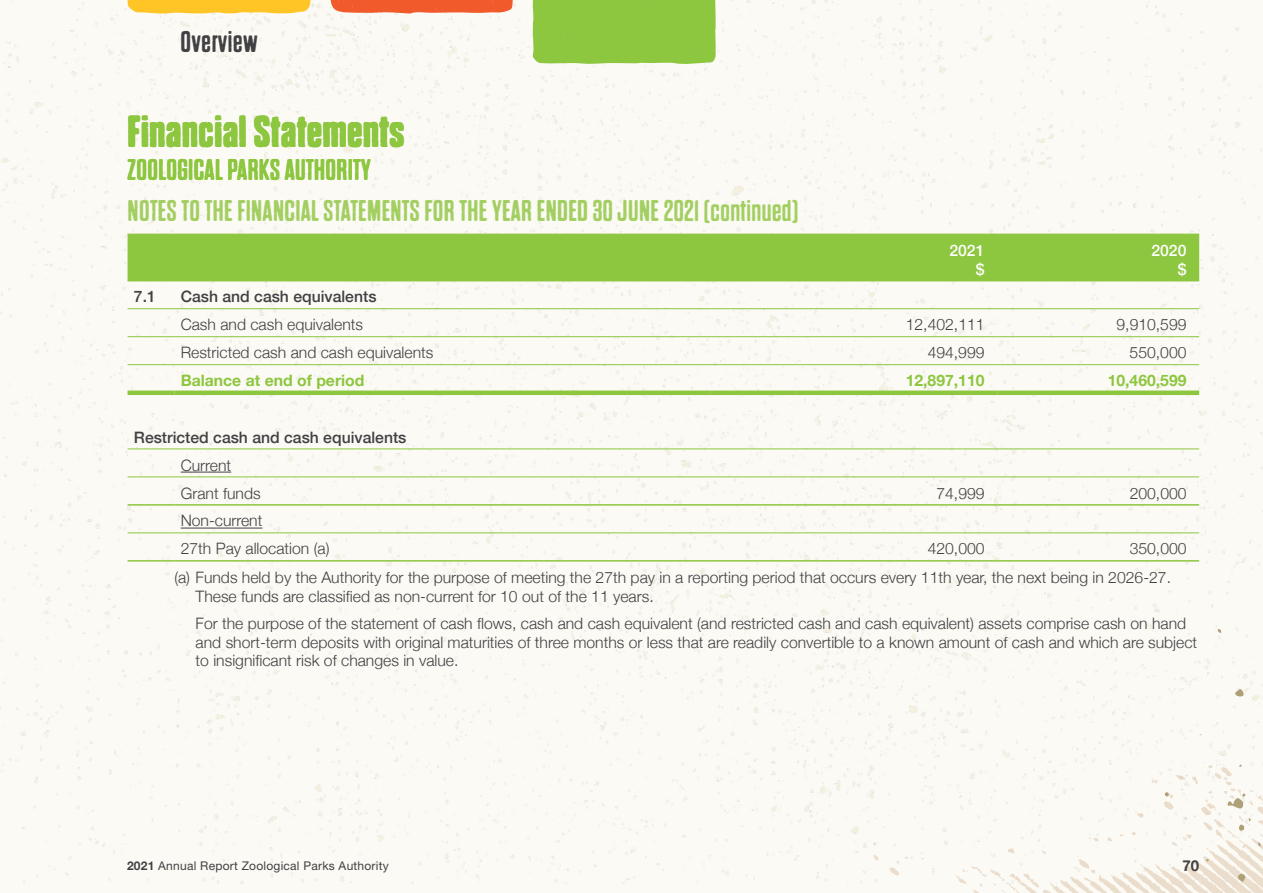
<style>
.page{position:relative;width:1263px;height:893px;background:#fff}
.page>*{position:absolute;margin:0;border:0;box-sizing:border-box;transform-origin:0 0}
.t1{font:700 45px "Dharma Gothic P";letter-spacing:.01em;color:#8dc63f}
.t2{font:30px "Dharma Gothic P";letter-spacing:.01em;color:#a3cf62}
.t3{font:30px "Dharma Gothic P";letter-spacing:.01em;color:#8dc63f}
.t4{font:30px "Dharma Gothic P";letter-spacing:.02em;color:#414042}
.t5{font:300 15.75px/28px "Helvetica Neue";color:#414042}
.t6{font:500 15.75px "Helvetica Neue";color:#414042}
.t7{font:700 15.75px "Helvetica Neue";color:#8dc63f}
.t8{font:500 15.75px/18.8px "Helvetica Neue";color:#fff;text-align:right}
.t9{font:700 15px "Helvetica Neue";color:#414042}
.t10{font:12px "Helvetica Neue LT Std";letter-spacing:.02em;color:#414042}
.s1{font-family:"Helvetica Neue";font-weight:700}
</style>
<div class="page">
<div style="left:0;top:0;width:1263px;height:884px;background:#fcfaf5"></div>
<svg style="left:872px;top:854px;width:7px;height:9px"></svg>
<svg style="left:889px;top:856px;width:19px;height:20px"></svg>
<svg style="left:873px;top:842px;width:3px;height:4px"></svg>
<svg style="left:955px;top:762px;width:308px;height:131px"></svg>
<svg style="left:1233px;top:687px;width:15px;height:12px"></svg>
<svg style="left:1217px;top:628px;width:5px;height:5px"></svg>
<div style="left:128px;top:235px;width:1071px;height:46px;background:#8dc63f"></div>
<hr style="left:128px;top:234px;width:46px;height:1px;background:#8dc63f">
<hr style="left:174px;top:234px;width:536px;height:1px;background:#8dc63f">
<hr style="left:710px;top:234px;width:85px;height:1px;background:#8dc63f">
<hr style="left:795px;top:234px;width:202px;height:1px;background:#8dc63f">
<hr style="left:997px;top:234px;width:202px;height:1px;background:#8dc63f">
<hr style="left:128px;top:336px;width:46px;height:1px;background:#8dc63f">
<hr style="left:174px;top:336px;width:536px;height:1px;background:#8dc63f">
<hr style="left:710px;top:336px;width:85px;height:1px;background:#8dc63f">
<hr style="left:795px;top:336px;width:202px;height:1px;background:#8dc63f">
<hr style="left:997px;top:336px;width:202px;height:1px;background:#8dc63f">
<hr style="left:128px;top:364px;width:46px;height:1px;background:#8dc63f">
<hr style="left:174px;top:364px;width:536px;height:1px;background:#8dc63f">
<hr style="left:710px;top:364px;width:85px;height:1px;background:#8dc63f">
<hr style="left:795px;top:364px;width:202px;height:1px;background:#8dc63f">
<hr style="left:997px;top:364px;width:202px;height:1px;background:#8dc63f">
<hr style="left:128px;top:449px;width:46px;height:1px;background:#8dc63f">
<hr style="left:174px;top:449px;width:536px;height:1px;background:#8dc63f">
<hr style="left:710px;top:449px;width:85px;height:1px;background:#8dc63f">
<hr style="left:795px;top:449px;width:202px;height:1px;background:#8dc63f">
<hr style="left:997px;top:449px;width:202px;height:1px;background:#8dc63f">
<hr style="left:128px;top:281px;width:46px;height:1px;background:#8dc63f">
<hr style="left:174px;top:281px;width:536px;height:1px;background:#8dc63f">
<hr style="left:710px;top:281px;width:85px;height:1px;background:#8dc63f">
<hr style="left:795px;top:281px;width:202px;height:1px;background:#8dc63f">
<hr style="left:997px;top:281px;width:202px;height:1px;background:#8dc63f">
<hr style="left:128px;top:391px;width:46px;height:4px;background:#8dc63f">
<hr style="left:174px;top:391px;width:536px;height:4px;background:#8dc63f">
<hr style="left:710px;top:391px;width:85px;height:4px;background:#8dc63f">
<hr style="left:795px;top:391px;width:202px;height:4px;background:#8dc63f">
<hr style="left:997px;top:391px;width:202px;height:4px;background:#8dc63f">
<hr style="left:128px;top:308px;width:46px;height:1px;background:#8dc63f">
<hr style="left:174px;top:308px;width:536px;height:1px;background:#8dc63f">
<hr style="left:710px;top:308px;width:85px;height:1px;background:#8dc63f">
<hr style="left:795px;top:308px;width:202px;height:1px;background:#8dc63f">
<hr style="left:997px;top:308px;width:202px;height:1px;background:#8dc63f">
<hr style="left:128px;top:477px;width:46px;height:1px;background:#8dc63f">
<hr style="left:174px;top:477px;width:536px;height:1px;background:#8dc63f">
<hr style="left:710px;top:477px;width:85px;height:1px;background:#8dc63f">
<hr style="left:795px;top:477px;width:202px;height:1px;background:#8dc63f">
<hr style="left:997px;top:477px;width:202px;height:1px;background:#8dc63f">
<hr style="left:128px;top:533px;width:46px;height:1px;background:#8dc63f">
<hr style="left:174px;top:533px;width:536px;height:1px;background:#8dc63f">
<hr style="left:710px;top:533px;width:85px;height:1px;background:#8dc63f">
<hr style="left:795px;top:533px;width:202px;height:1px;background:#8dc63f">
<hr style="left:997px;top:533px;width:202px;height:1px;background:#8dc63f">
<hr style="left:128px;top:504px;width:46px;height:2px;background:#8dc63f">
<hr style="left:174px;top:504px;width:536px;height:2px;background:#8dc63f">
<hr style="left:710px;top:504px;width:85px;height:2px;background:#8dc63f">
<hr style="left:795px;top:504px;width:202px;height:2px;background:#8dc63f">
<hr style="left:997px;top:504px;width:202px;height:2px;background:#8dc63f">
<hr style="left:128px;top:560px;width:46px;height:2px;background:#8dc63f">
<hr style="left:174px;top:560px;width:536px;height:2px;background:#8dc63f">
<hr style="left:710px;top:560px;width:85px;height:2px;background:#8dc63f">
<hr style="left:795px;top:560px;width:202px;height:2px;background:#8dc63f">
<hr style="left:997px;top:560px;width:202px;height:2px;background:#8dc63f">
<hr style="left:181px;top:472px;width:50px;height:1px;background:#414042">
<hr style="left:181px;top:528px;width:81px;height:1px;background:#414042">
<svg style="left:330px;top:0;width:184px;height:14px;background:#f26f44"></svg>
<svg style="left:127px;top:0;width:183px;height:14px;background:#fec93a"></svg>
<div style="left:532px;top:0;width:186px;height:65px;background:#8dc63f"></div>
<h2 class="t4" style="left:181px;top:26px;width:78px">Overview</h2>
<h1 class="t1" style="left:128px;top:108px;width:279px">Financial Statements</h1>
<h2 class="t3" style="left:128px;top:154px;width:245px">ZOOLOGICAL PARKS AUTHORITY</h2>
<h2 class="t2" style="left:128px;top:195px;width:672px">NOTES TO THE FINANCIAL STATEMENTS FOR THE YEAR ENDED 30 JUNE 2021 (continued)</h2>
<p class="t8" style="left:949px;top:240px;width:37px">2021 $</p>
<p class="t8" style="left:1151px;top:240px;width:37px">2020 $</p>
<p class="t6" style="left:134px;top:284px;width:23px">7.1</p>
<p class="t6" style="left:181px;top:284px;width:197px">Cash and cash equivalents</p>
<p class="t5" style="left:181px;top:310px;width:184px">Cash and cash equivalents</p>
<p class="t5" style="left:906px;top:310px;width:80px">12,402,111</p>
<p class="t5" style="left:1116px;top:310px;width:72px">9,910,599</p>
<p class="t5" style="left:181px;top:338px;width:254px">Restricted cash and cash equivalents</p>
<p class="t5" style="left:928px;top:338px;width:58px">494,999</p>
<p class="t5" style="left:1130px;top:338px;width:58px">550,000</p>
<p class="t7" style="left:181px;top:371px;width:185px">Balance at end of period</p>
<p class="t7" style="left:906px;top:371px;width:80px">12,897,110</p>
<p class="t7" style="left:1108px;top:371px;width:80px">10,460,599</p>
<p class="t6" style="left:134px;top:424px;width:274px">Restricted cash and cash equivalents</p>
<p class="t5" style="left:181px;top:451px;width:81px">Current<br>Grant funds</p>
<p class="t5" style="left:936px;top:479px;width:50px">74,999</p>
<p class="t5" style="left:1130px;top:479px;width:58px">200,000</p>
<p class="t5" style="left:181px;top:506px;width:150px">Non-current<br>27th Pay allocation (a)</p>
<p class="t5" style="left:174px;top:534px;width:1014px;text-indent:955px">350,000 (a) Funds held by the Authority for the purpose of meeting the 27th pay in a reporting period that occurs every 11th year, the next being in 2026-27.</p>
<p class="t5" style="left:196px;top:582px;width:992px;line-height:27.3px">These funds are classified as non-current for 10 out of the 11 years.<br>For the purpose of the statement of cash flows, cash and cash equivalent (and restricted cash and cash equivalent) assets comprise cash on hand</p>
<p class="t5" style="left:196px;top:632px;width:1003px;line-height:18.8px">and short-term deposits with original maturities of three months or less that are readily convertible to a known amount of cash and which are subject to insignificant risk of changes in value.</p>
<p class="t5" style="left:928px;top:534px;width:58px">420,000</p>
<p class="t10" style="left:127px;top:859px;width:263px"><span class="s1">2021</span> Annual Report Zoological Parks Authority</p>
<p class="t9" style="left:1182px;top:856px;width:18px">70</p>
</div>
